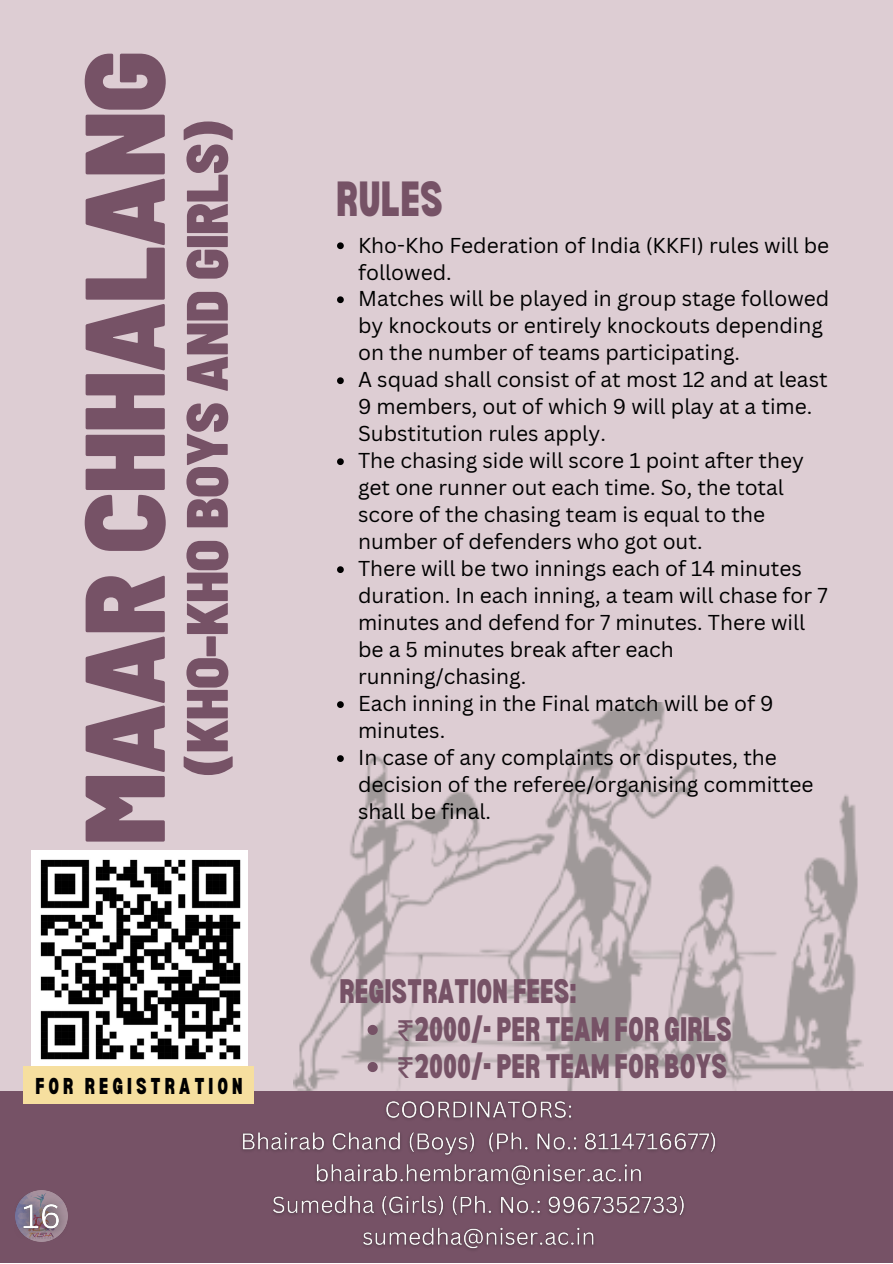
<style>
.page{position:relative;width:893px;height:1264px;background:#fff}
.page>*{position:absolute;margin:0;border:0;box-sizing:border-box;transform-origin:0 0}
.t1{font:900 semi-condensed 113.1px "Barlow";letter-spacing:-.015em;color:#765266}
.t2{font:900 semi-condensed 58.35px "Barlow";letter-spacing:-.015em;color:#765266}
.t3{font:900 condensed 48.3px "Bernoru";color:#765266}
.t4{font:900 condensed 33.3px/37px "Bernoru";color:#765266}
.t5{font:900 condensed 22.5px "Bernoru";letter-spacing:.18em;color:#000}
.t6{font:21px/27px "Canva Sans";color:#000}
.s1{font-family:"Noto Sans Gurmukhi";font-weight:400;font-stretch:normal}
</style>
<div class="page">
<div style="left:0;top:0;width:892px;height:1262px;background:#ddcdd3"></div>
<img style="left:293px;top:702px;width:570px;height:389px">
<div style="left:0;top:1091px;width:892px;height:171px;background:#765266"></div>
<img style="left:31px;top:850px;width:216px;height:215px">
<svg style="left:337px;top:242px;width:7px;height:7px"></svg>
<svg style="left:337px;top:296px;width:7px;height:7px"></svg>
<svg style="left:337px;top:377px;width:7px;height:7px"></svg>
<svg style="left:337px;top:458px;width:7px;height:7px"></svg>
<svg style="left:337px;top:566px;width:7px;height:7px"></svg>
<svg style="left:337px;top:701px;width:7px;height:7px"></svg>
<svg style="left:337px;top:755px;width:7px;height:7px"></svg>
<img style="left:234px;top:1088px;width:489px;height:162px">
<svg style="left:367px;top:1024px;width:11px;height:10px"></svg>
<svg style="left:367px;top:1061px;width:11px;height:11px"></svg>
<div style="left:23px;top:1065px;width:230px;height:38px;background:#f6df9f"></div>
<img style="left:15px;top:1190px;width:53px;height:52px">
<h1 class="t1" style="left:52px;top:845px;width:795px;rotate:-90deg">MAAR CHHALANG</h1>
<h2 class="t2" style="left:169px;top:775px;width:655px;rotate:-90deg">(KHO-KHO BOYS AND GIRLS)</h2>
<p class="t5" style="left:35px;top:1073px;width:209px">FOR REGISTRATION</p>
<h3 class="t3" style="left:336px;top:171px;width:108px">RULES</h3>
<p class="t6" style="left:358px;top:231px;width:472px">Kho-Kho Federation of India (KKFI) rules will be followed.<br>Matches will be played in group stage followed by knockouts or entirely knockouts depending on the number of teams participating.<br>A squad shall consist of at most 12 and at least 9 members, out of which 9 will play at a time.<br>Substitution rules apply.<br>The chasing side will score 1 point after they get one runner out each time. So, the total score of the chasing team is equal to the number of defenders who got out.<br>There will be two innings each of 14 minutes duration. In each inning, a team will chase for 7 minutes and defend for 7 minutes. There will be a 5 minutes break after each running/chasing.<br>Each inning in the Final match will be of 9 minutes.<br>In case of any complaints or disputes, the decision of the referee/organising committee shall be final.</p>
<h3 class="t4" style="left:339px;top:971px;width:238px">REGISTRATION FEES:</h3>
<h3 class="t4" style="left:396px;top:1008px;width:337px"><span class="s1">₹</span>2000/- PER TEAM FOR GIRLS <span class="s1">₹</span>2000/- PER TEAM FOR BOYS</h3>
</div>
